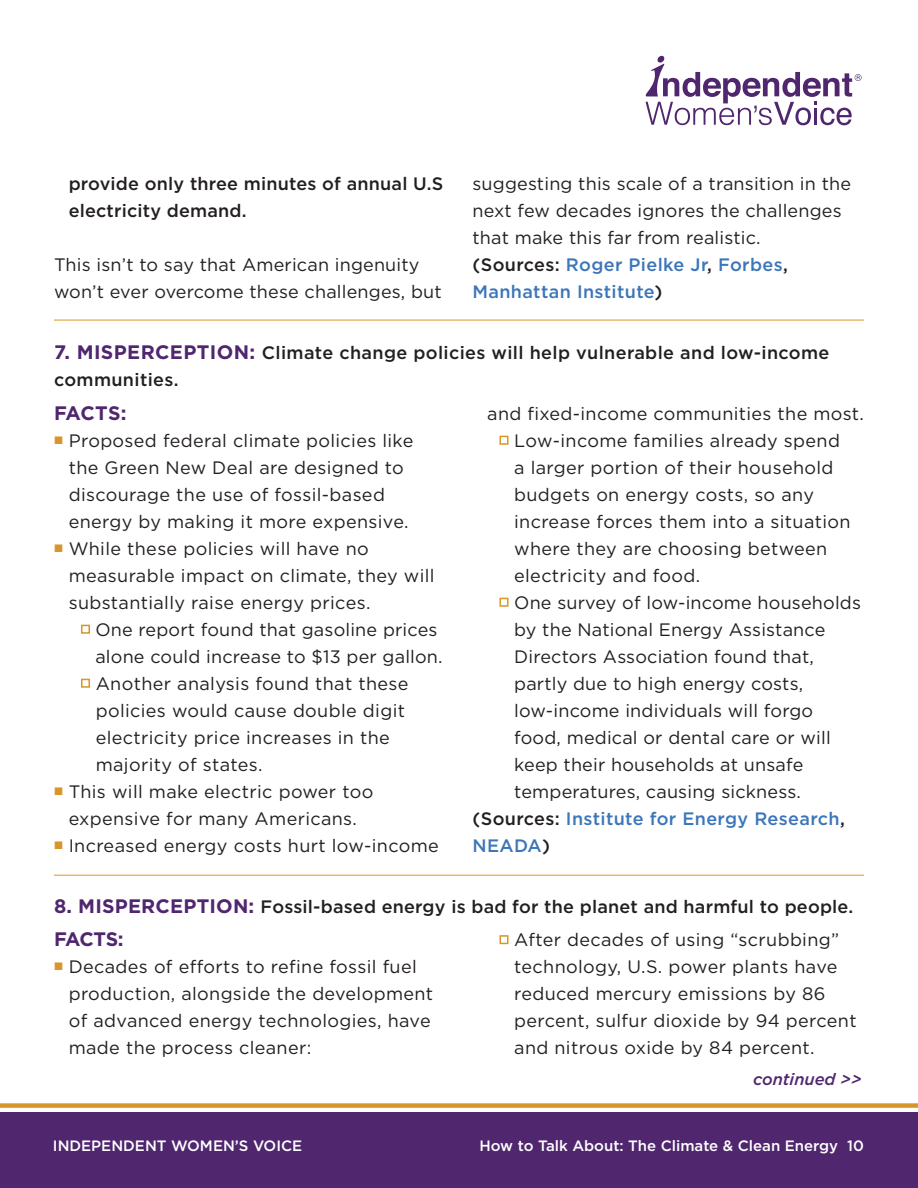
<style>
.page{position:relative;width:918px;height:1188px;background:#fff}
.page>*{position:absolute;margin:0;border:0;box-sizing:border-box;transform-origin:0 0}
.t1{font:700 19.5px "Gotham";letter-spacing:-.025em;color:#50266f}
.t2{font:18px/27px "Gotham";letter-spacing:.02em;color:#231f20}
.SPAN{font:500 18px/27px "Gotham";letter-spacing:.01em;color:#231f20}
.t3{font:500 18px/27px "Gotham";letter-spacing:.02em;color:#3b76ba}
.t4{font:italic 500 16.5px "Gotham";color:#50266f}
.t5{font:500 15px "Gotham";color:#fff}
.s1{color:#231f20}
.s2{font-weight:700;font-size:19.5px;color:#50266f}
</style>
<div class="page">
<div style="left:0;top:1113px;width:918px;height:75px;background:#50266f"></div>
<div style="left:0;top:1103px;width:918px;height:5px;background:#d99628"></div>
<svg style="left:646px;top:56px;width:216px;height:69px"></svg>
<hr style="left:54px;top:320px;width:810px;height:1px;background:#d99628">
<hr style="left:54px;top:875px;width:810px;height:1px;background:#d99628">
<p class="SPAN" style="left:69px;top:170px;width:376px">provide only three minutes of annual U.S electricity demand.</p>
<p class="t2" style="left:54px;top:251px;width:389px">This isn’t to say that American ingenuity won’t ever overcome these challenges, but</p>
<p class="t2" style="left:472px;top:170px;width:380px">suggesting this scale of a transition in the next few decades ignores the challenges that make this far from realistic.</p>
<p class="t3" style="left:472px;top:251px;width:317px"><span class="s1">(Sources:</span> Roger Pielke Jr<span class="s1">,</span> Forbes<span class="s1">,<br></span>Manhattan Institute<span class="s1">)</span></p>
<p class="SPAN" style="left:54px;top:339px;width:777px"><span class="s2">7. MISPERCEPTION:</span> Climate change policies will help vulnerable and low-income communities.</p>
<p class="t1" style="left:54px;top:402px;width:74px">FACTS:</p>
<p class="t2" style="left:69px;top:427px;width:346px;text-indent:-15px"><sup>P</sup> Proposed federal climate policies like the Green New Deal are designed to discourage the use of fossil-based energy by making it more expensive.</p>
<p class="t2" style="left:69px;top:535px;width:368px;text-indent:-15px"><sup>P</sup> While these policies will have no measurable impact on climate, they will substantially raise energy prices.</p>
<p class="t2" style="left:81px;top:616px;width:363px;text-align:right"><sup>P</sup> One report found that gasoline prices alone could increase to $13 per gallon.</p>
<p class="t2" style="left:96px;top:670px;width:314px;text-indent:-15px"><sup>P</sup> Another analysis found that these policies would cause double digit electricity price increases in the majority of states.</p>
<p class="t2" style="left:54px;top:778px;width:321px;text-align:center"><sup>P</sup> This will make electric power too expensive for many Americans.</p>
<p class="t2" style="left:54px;top:832px;width:386px"><sup>P</sup> Increased energy costs hurt low-income</p>
<p class="t2" style="left:487px;top:400px;width:378px">and fixed-income communities the most.</p>
<p class="t2" style="left:514px;top:427px;width:338px;text-indent:-15px"><sup>P</sup> Low-income families already spend a larger portion of their household budgets on energy costs, so any increase forces them into a situation where they are choosing between electricity and food.</p>
<p class="t2" style="left:514px;top:589px;width:348px;text-indent:-15px"><sup>P</sup> One survey of low-income households by the National Energy Assistance Directors Association found that, partly due to high energy costs, low-income individuals will forgo food, medical or dental care or will keep their households at unsafe temperatures, causing sickness.</p>
<p class="t3" style="left:472px;top:805px;width:374px"><span class="s1">(Sources:</span> Institute for Energy Research<span class="s1">,<br></span>NEADA<span class="s1">)</span></p>
<p class="SPAN" style="left:54px;top:893px;width:801px"><span class="s2">8. MISPERCEPTION:</span> Fossil-based energy is bad for the planet and harmful to people.</p>
<p class="t1" style="left:54px;top:928px;width:71px">FACTS:</p>
<p class="t2" style="left:69px;top:953px;width:366px;text-indent:-15px"><sup>P</sup> Decades of efforts to refine fossil fuel production, alongside the development of advanced energy technologies, have made the process cleaner:</p>
<p class="t2" style="left:514px;top:926px;width:344px;text-indent:-15px"><sup>P</sup> After decades of using “scrubbing” technology, U.S. power plants have reduced mercury emissions by 86 percent, sulfur dioxide by 94 percent and nitrous oxide by 84 percent.</p>
<p class="t4" style="left:753px;top:1068px;width:110px">continued &gt;&gt;</p>
<p class="t5" style="left:53px;top:1136px;width:251px">INDEPENDENT WOMEN’S VOICE</p>
<p class="t5" style="left:479px;top:1136px;width:386px">How to Talk About: The Climate &amp; Clean Energy 10</p>
</div>
